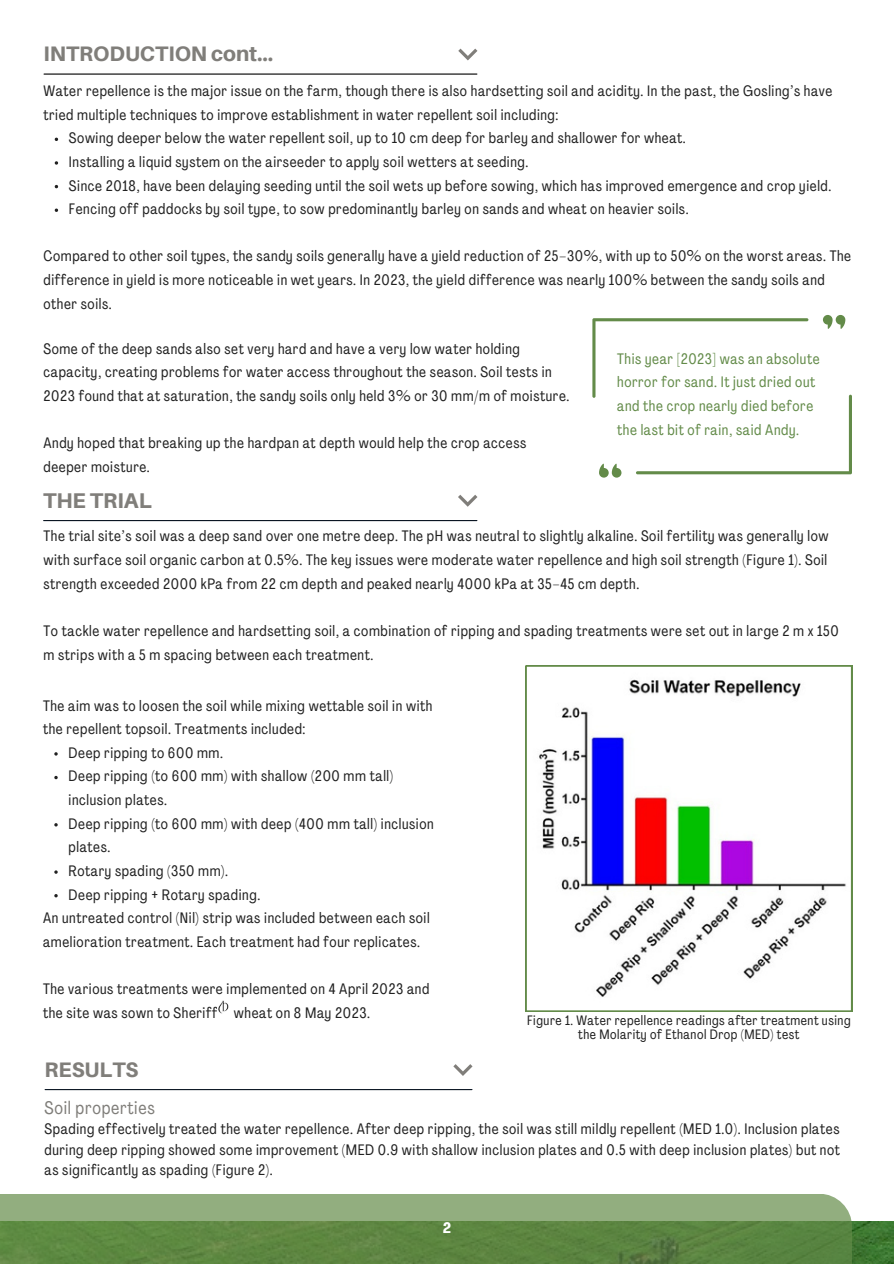
<style>
.page{position:relative;width:894px;height:1264px;background:#fff}
.page>*{position:absolute;margin:0;border:0;box-sizing:border-box;transform-origin:0 0}
.t1{font:800 21.3px "Aileron";color:#807e7a}
.t2{font:800 21px "Aileron";color:#807e7a}
.t3{font:18px "Agrandir Tight";letter-spacing:.04em;color:#807e7a}
.t4{font:15px/23.7px "Agrandir Tight";letter-spacing:.04em;color:#212121}
.t5{font:15px/23.7px "Agrandir Tight";letter-spacing:.04em;color:#638b49}
.t6{font:700 15px "Agrandir Tight";color:#fff}
.t7{font:13.5px/13.5px "Agrandir Tight";letter-spacing:.04em;color:#212121;text-align:center}
</style>
<div class="page">
<img style="left:851px;top:1221px;width:42px;height:42px">
<svg style="left:0;top:1194px;width:851px;height:69px;background:#719559"></svg>
<hr style="left:44px;top:520px;width:433px;height:1px;background:#0a1522">
<svg style="left:458px;top:495px;width:19px;height:12px"></svg>
<hr style="left:44px;top:73px;width:433px;height:2px;background:#000">
<svg style="left:458px;top:49px;width:19px;height:11px"></svg>
<svg style="left:525px;top:665px;width:326px;height:346px"></svg>
<hr style="left:45px;top:1088px;width:427px;height:2px;background:#0a1522">
<svg style="left:453px;top:1064px;width:19px;height:11px"></svg>
<svg style="left:592px;top:315px;width:259px;height:162px"></svg>
<svg style="left:55px;top:161px;width:3px;height:4px"></svg>
<svg style="left:55px;top:208px;width:3px;height:4px"></svg>
<svg style="left:54px;top:752px;width:4px;height:3px"></svg>
<svg style="left:54px;top:775px;width:4px;height:4px"></svg>
<svg style="left:54px;top:823px;width:4px;height:3px"></svg>
<svg style="left:54px;top:894px;width:4px;height:3px"></svg>
<img style="left:218px;top:1000px;width:11px;height:14px">
<h2 class="t2" style="left:43px;top:42px;width:231px">INTRODUCTION cont...</h2>
<p class="t4" style="left:43px;top:79px;width:790px">Water repellence is the major issue on the farm, though there is also hardsetting soil and acidity. In the past, the Gosling’s have</p>
<p class="t4" style="left:43px;top:102px;width:516px">tried multiple techniques to improve establishment in water repellent soil including:</p>
<p class="t4" style="left:69px;top:126px;width:618px">Sowing deeper below the water repellent soil, up to 10 cm deep for barley and shallower for wheat.</p>
<p class="t4" style="left:69px;top:150px;width:461px">Installing a liquid system on the airseeder to apply soil wetters at seeding.</p>
<p class="t4" style="left:69px;top:173px;width:763px">Since 2018, have been delaying seeding until the soil wets up before sowing, which has improved emergence and crop yield.</p>
<p class="t4" style="left:69px;top:197px;width:621px">Fencing off paddocks by soil type, to sow predominantly barley on sands and wheat on heavier soils.</p>
<p class="t4" style="left:43px;top:244px;width:808px">Compared to other soil types, the sandy soils generally have a yield reduction of 25–30%, with up to 50% on the worst areas. The difference in yield is more noticeable in wet years. In 2023, the yield difference was nearly 100% between the sandy soils and other soils.</p>
<p class="t4" style="left:43px;top:336px;width:527px">Some of the deep sands also set very hard and have a very low water holding capacity, creating problems for water access throughout the season. Soil tests in<br>2023 found that at saturation, the sandy soils only held 3% or 30 mm/m of moisture.</p>
<p class="t4" style="left:43px;top:431px;width:484px">Andy hoped that breaking up the hardpan at depth would help the crop access deeper moisture.</p>
<p class="t5" style="left:617px;top:346px;width:204px">This year [2023] was an absolute horror for sand. It just dried out and the crop nearly died before the last bit of rain, said Andy.</p>
<h1 class="t1" style="left:43px;top:488px;width:110px">THE TRIAL</h1>
<p class="t4" style="left:43px;top:524px;width:786px;text-align:justify">The trial site’s soil was a deep sand over one metre deep. The pH was neutral to slightly alkaline. Soil fertility was generally low with surface soil organic carbon at 0.5%. The key issues were moderate water repellence and high soil strength (Figure 1). Soil strength exceeded 2000 kPa from 22 cm depth and peaked nearly 4000 kPa at 35–45 cm depth.</p>
<p class="t4" style="left:43px;top:618px;width:796px">To tackle water repellence and hardsetting soil, a combination of ripping and spading treatments were set out in large 2 m x 150 m strips with a 5 m spacing between each treatment.</p>
<p class="t4" style="left:43px;top:693px;width:390px">The aim was to loosen the soil while mixing wettable soil in with</p>
<p class="t4" style="left:43px;top:717px;width:264px">the repellent topsoil. Treatments included:</p>
<p class="t4" style="left:69px;top:740px;width:156px">Deep ripping to 600 mm.</p>
<p class="t4" style="left:69px;top:764px;width:326px">Deep ripping (to 600 mm) with shallow (200 mm tall)</p>
<p class="t4" style="left:69px;top:788px;width:100px">inclusion plates.</p>
<p class="t4" style="left:69px;top:811px;width:366px">Deep ripping (to 600 mm) with deep (400 mm tall) inclusion</p>
<p class="t4" style="left:69px;top:835px;width:43px">plates.</p>
<p class="t4" style="left:69px;top:858px;width:161px">Rotary spading (350 mm).</p>
<p class="t4" style="left:69px;top:882px;width:193px">Deep ripping + Rotary spading.</p>
<p class="t4" style="left:43px;top:906px;width:388px">An untreated control (Nil) strip was included between each soil</p>
<p class="t4" style="left:43px;top:929px;width:378px">amelioration treatment. Each treatment had four replicates.</p>
<p class="t4" style="left:43px;top:977px;width:388px">The various treatments were implemented on 4 April 2023 and the site was sown to Sheriff wheat on 8 May 2023.</p>
<h2 class="t2" style="left:44px;top:1057px;width:95px">RESULTS</h2>
<p class="t7" style="left:527px;top:1013px;width:325px">Figure 1. Water repellence readings after treatment using the Molarity of Ethanol Drop (MED) test</p>
<p class="t3" style="left:44px;top:1096px;width:112px">Soil properties</p>
<p class="t4" style="left:44px;top:1118px;width:796px;line-height:20.2px;text-align:justify">Spading effectively treated the water repellence. After deep ripping, the soil was still mildly repellent (MED 1.0). Inclusion plates during deep ripping showed some improvement (MED 0.9 with shallow inclusion plates and 0.5 with deep inclusion plates) but not as significantly as spading (Figure 2).</p>
<p class="t6" style="left:442px;top:1218px;width:10px">2</p>
</div>
